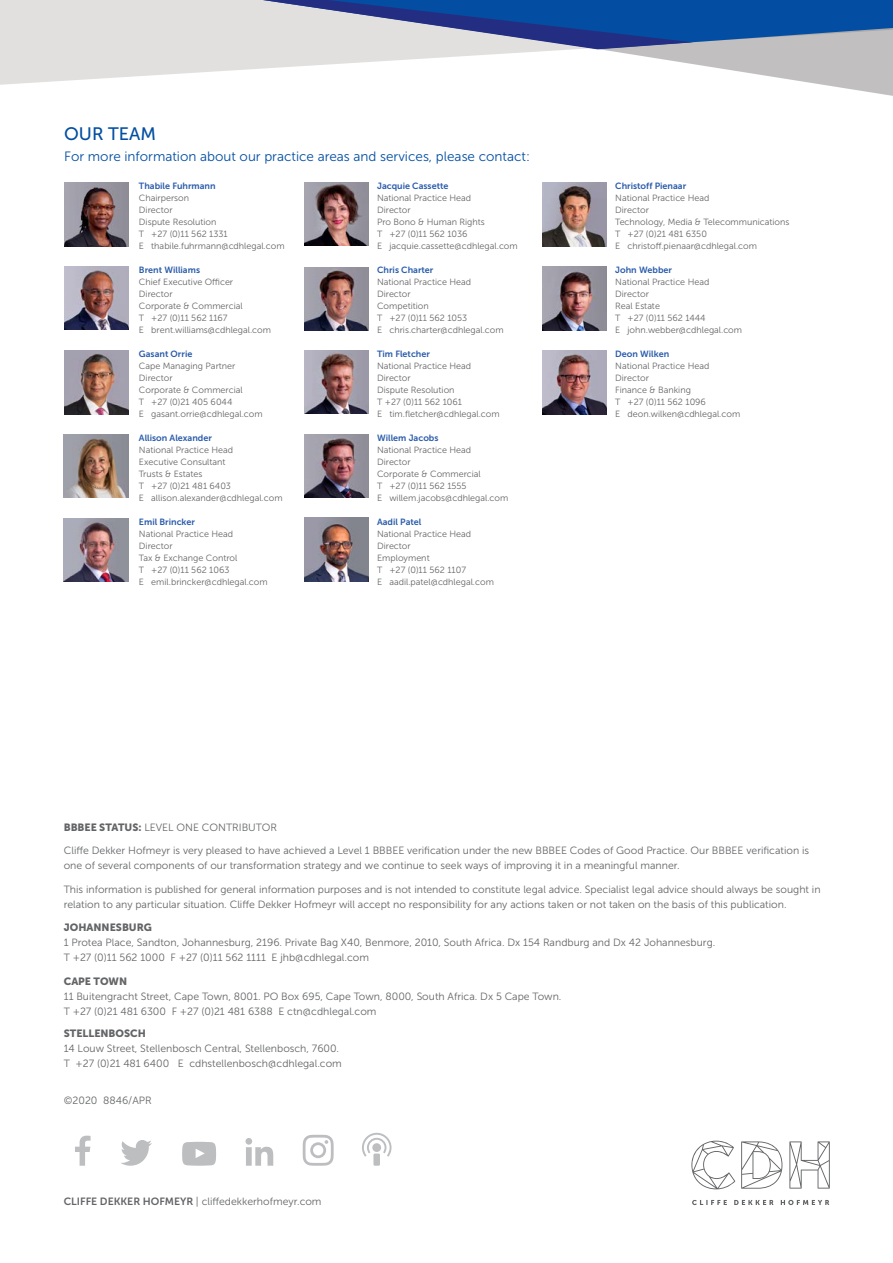
<style>
.page{position:relative;width:893px;height:1263px;background:#fff}
.page>*{position:absolute;margin:0;border:0;box-sizing:border-box;transform-origin:0 0}
.t1{font:18px "Museo Sans 500";color:#034ea2}
.t2{font:13.5px "Museo Sans 300";color:#034ea2}
.t3{font:10.5px/15px "Museo Sans 300";color:#636466}
.t4{font:10.5px "Museo Sans 900";color:#636466}
.t5{font:9px/12px "Museo Sans 300";color:#636466}
.t6{font:9px "Museo Sans 700";color:#2a5caa}
.s1{font-family:"Museo Sans 900"}
.s2{font-family:"Museo Sans 700"}
</style>
<div class="page">
<img style="left:304px;top:434px;width:65px;height:64px">
<img style="left:304px;top:350px;width:65px;height:64px">
<img style="left:304px;top:267px;width:65px;height:64px">
<img style="left:64px;top:518px;width:64px;height:64px">
<img style="left:304px;top:182px;width:65px;height:64px">
<img style="left:64px;top:183px;width:65px;height:63px">
<img style="left:64px;top:266px;width:65px;height:64px">
<img style="left:64px;top:350px;width:65px;height:64px">
<img style="left:304px;top:518px;width:65px;height:63px">
<img style="left:542px;top:267px;width:65px;height:63px">
<img style="left:542px;top:351px;width:65px;height:63px">
<img style="left:542px;top:183px;width:65px;height:63px">
<img style="left:64px;top:434px;width:64px;height:64px">
<svg style="left:832px;top:86px;width:61px;height:10px"></svg>
<svg style="left:0;top:0;width:893px;height:86px;fill:#e1e0df"></svg>
<svg style="left:263px;top:0;width:630px;height:49px;background:#557ab0"></svg>
<svg style="left:75px;top:1136px;width:16px;height:30px"></svg>
<svg style="left:121px;top:1140px;width:31px;height:26px"></svg>
<svg style="left:245px;top:1138px;width:28px;height:28px"></svg>
<svg style="left:182px;top:1142px;width:34px;height:24px"></svg>
<svg style="left:362px;top:1133px;width:29px;height:24px"></svg>
<div style="left:373px;top:1153px;width:7px;height:13px;background:#bcbec0"></div>
<svg style="left:303px;top:1135px;width:31px;height:31px"></svg>
<svg style="left:692px;top:1200px;width:137px;height:5px"></svg>
<svg style="left:691px;top:1141px;width:44px;height:48px"></svg>
<svg style="left:741px;top:1141px;width:41px;height:48px"></svg>
<svg style="left:789px;top:1141px;width:41px;height:47px"></svg>
<h1 class="t1" style="left:64px;top:124px;width:93px">OUR TEAM</h1>
<h2 class="t2" style="left:64px;top:149px;width:467px">For more information about our practice areas and services, please contact:</h2>
<p class="t6" style="left:139px;top:181px;width:78px">Thabile Fuhrmann</p>
<p class="t5" style="left:139px;top:192px;width:147px">Chairperson<br>Director<br>Dispute Resolution<br>T +27 (0)11 562 1331<br>E thabile.fuhrmann@cdhlegal.com</p>
<p class="t6" style="left:139px;top:265px;width:63px">Brent Williams</p>
<p class="t5" style="left:139px;top:276px;width:134px">Chief Executive Officer<br>Director<br>Corporate &amp; Commercial<br>T +27 (0)11 562 1167<br>E brent.williams@cdhlegal.com</p>
<p class="t6" style="left:139px;top:349px;width:55px">Gasant Orrie</p>
<p class="t5" style="left:139px;top:360px;width:125px">Cape Managing Partner<br>Director<br>Corporate &amp; Commercial<br>T +27 (0)21 405 6044<br>E gasant.orrie@cdhlegal.com</p>
<p class="t6" style="left:139px;top:433px;width:74px">Allison Alexander</p>
<p class="t5" style="left:139px;top:444px;width:145px">National Practice Head<br>Executive Consultant<br>Trusts &amp; Estates<br>T +27 (0)21 481 6403<br>E allison.alexander@cdhlegal.com</p>
<p class="t6" style="left:139px;top:517px;width:58px">Emil Brincker</p>
<p class="t5" style="left:139px;top:528px;width:130px">National Practice Head<br>Director<br>Tax &amp; Exchange Control<br>T +27 (0)11 562 1063<br>E emil.brincker@cdhlegal.com</p>
<p class="t6" style="left:377px;top:181px;width:73px">Jacquie Cassette</p>
<p class="t5" style="left:377px;top:192px;width:142px">National Practice Head<br>Director<br>Pro Bono &amp; Human Rights<br>T +27 (0)11 562 1036<br>E jacquie.cassette@cdhlegal.com</p>
<p class="t6" style="left:377px;top:265px;width:58px">Chris Charter</p>
<p class="t5" style="left:377px;top:276px;width:128px">National Practice Head<br>Director<br>Competition<br>T +27 (0)11 562 1053<br>E chris.charter@cdhlegal.com</p>
<p class="t6" style="left:377px;top:349px;width:54px">Tim Fletcher</p>
<p class="t5" style="left:377px;top:360px;width:124px">National Practice Head<br>Director<br>Dispute Resolution<br>T +27 (0)11 562 1061<br>E tim.fletcher@cdhlegal.com</p>
<p class="t6" style="left:377px;top:433px;width:63px">Willem Jacobs</p>
<p class="t5" style="left:377px;top:444px;width:133px">National Practice Head<br>Director<br>Corporate &amp; Commercial<br>T +27 (0)11 562 1555<br>E willem.jacobs@cdhlegal.com</p>
<p class="t6" style="left:377px;top:517px;width:46px">Aadil Patel</p>
<p class="t5" style="left:377px;top:528px;width:118px">National Practice Head<br>Director<br>Employment<br>T +27 (0)11 562 1107<br>E aadil.patel@cdhlegal.com</p>
<p class="t6" style="left:615px;top:181px;width:73px">Christoff Pienaar</p>
<p class="t5" style="left:615px;top:192px;width:176px">National Practice Head<br>Director<br>Technology, Media &amp; Telecommunications<br>T +27 (0)21 481 6350<br>E christoff.pienaar@cdhlegal.com</p>
<p class="t6" style="left:615px;top:265px;width:58px">John Webber</p>
<p class="t5" style="left:615px;top:276px;width:128px">National Practice Head<br>Director<br>Real Estate<br>T +27 (0)11 562 1444<br>E john.webber@cdhlegal.com</p>
<p class="t6" style="left:615px;top:349px;width:56px">Deon Wilken</p>
<p class="t5" style="left:615px;top:360px;width:127px">National Practice Head<br>Director<br>Finance &amp; Banking<br>T +27 (0)11 562 1096<br>E deon.wilken@cdhlegal.com</p>
<p class="t3" style="left:64px;top:819px;width:215px"><span class="s1">BBBEE STATUS:</span> LEVEL ONE CONTRIBUTOR</p>
<p class="t3" style="left:64px;top:843px;width:747px">Cliffe Dekker Hofmeyr is very pleased to have achieved a Level 1 BBBEE verification under the new BBBEE Codes of Good Practice. Our BBBEE verification is one of several components of our transformation strategy and we continue to seek ways of improving it in a meaningful manner.</p>
<p class="t3" style="left:64px;top:881px;width:758px">This information is published for general information purposes and is not intended to constitute legal advice. Specialist legal advice should always be sought in relation to any particular situation. Cliffe Dekker Hofmeyr will accept no responsibility for any actions taken or not taken on the basis of this publication.</p>
<p class="t4" style="left:64px;top:921px;width:90px">JOHANNESBURG</p>
<p class="t3" style="left:64px;top:935px;width:653px">1 Protea Place, Sandton, Johannesburg, 2196. Private Bag X40, Benmore, 2010, South Africa. Dx 154 Randburg and Dx 42 Johannesburg.<br>T +27 (0)11 562 1000 F +27 (0)11 562 1111 E jhb@cdhlegal.com</p>
<p class="t4" style="left:64px;top:975px;width:65px">CAPE TOWN</p>
<p class="t3" style="left:64px;top:989px;width:499px">11 Buitengracht Street, Cape Town, 8001. PO Box 695, Cape Town, 8000, South Africa. Dx 5 Cape Town.<br>T +27 (0)21 481 6300 F +27 (0)21 481 6388 E ctn@cdhlegal.com</p>
<p class="t4" style="left:64px;top:1028px;width:84px">STELLENBOSCH</p>
<p class="t3" style="left:64px;top:1041px;width:280px">14 Louw Street, Stellenbosch Central, Stellenbosch, 7600.<br>T +27 (0)21 481 6400 E cdhstellenbosch@cdhlegal.com</p>
<p class="t3" style="left:64px;top:1093px;width:89px">©2020 8846/APR</p>
<p class="t3" style="left:64px;top:1194px;width:259px"><span class="s2">CLIFFE DEKKER HOFMEYR</span> | cliffedekkerhofmeyr.com</p>
</div>
